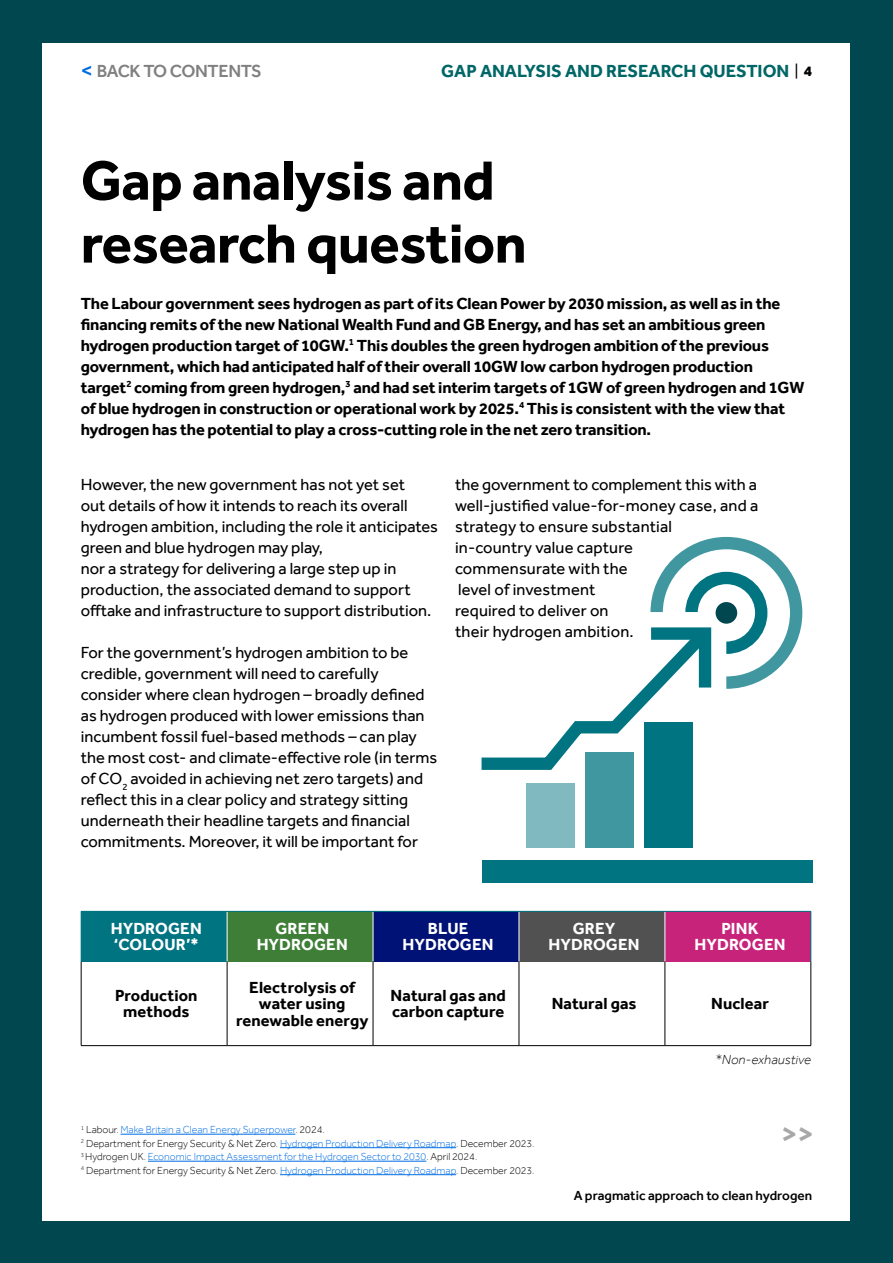
<style>
.page{position:relative;width:893px;height:1263px;background:#004750}
.page>*{position:absolute;margin:0;border:0;box-sizing:border-box;transform-origin:0 0}
.t1{font:700 57px/63px "Effra";letter-spacing:-.01em;color:#000}
.t2{font:700 30px "Effra";color:#a8a8a8}
.t3{font:700 18px "Effra";color:#066}
.t4{font:500 18px "Effra";letter-spacing:-.02em;color:#808080}
.t5{font:16.5px/21px "Effra";color:#000}
.t6{font:700 16.5px/21px "Effra";letter-spacing:-.01em;color:#000}
.t7{font:700 16.5px/16.5px "Effra";letter-spacing:.01em;color:#fff;text-align:center}
.t8{font:500 13.5px "Effra";color:#000}
.t9{font:italic 300 13.5px "Effra";letter-spacing:.01em;color:#000}
.t10{font:300 10.5px/13.5px "Effra";color:#006de3}
.s1{font-family:"Arial";font-weight:700;font-style:italic;color:#006de3}
.s2{font-weight:400;font-size:15px;color:#000}
.s3{font-weight:800;font-size:15px;color:#000}
.s4{color:#000}
</style>
<div class="page">
<div style="left:43px;top:43px;width:807px;height:1177px;background:#fff"></div>
<hr style="left:121px;top:1134px;width:174px;height:1px;background:#006de3">
<hr style="left:280px;top:1147px;width:176px;height:1px;background:#006de3">
<hr style="left:148px;top:1161px;width:278px;height:1px;background:#006de3">
<hr style="left:280px;top:1174px;width:176px;height:1px;background:#006de3">
<div style="left:81px;top:911px;width:146px;height:50px;background:#007481"></div>
<div style="left:227px;top:911px;width:146px;height:50px;background:#3f7e37"></div>
<div style="left:373px;top:911px;width:146px;height:50px;background:#001276"></div>
<div style="left:519px;top:911px;width:146px;height:50px;background:#515151"></div>
<div style="left:665px;top:911px;width:146px;height:50px;background:#c7237a"></div>
<hr style="left:227px;top:912px;width:1px;height:49px;background:#fff">
<hr style="left:373px;top:912px;width:1px;height:49px;background:#fff">
<hr style="left:519px;top:912px;width:1px;height:49px;background:#fff">
<hr style="left:664px;top:912px;width:1px;height:49px;background:#fff">
<hr style="left:227px;top:961px;width:1px;height:84px;background:#000">
<hr style="left:373px;top:961px;width:1px;height:84px;background:#000">
<hr style="left:519px;top:961px;width:1px;height:84px;background:#000">
<hr style="left:664px;top:961px;width:1px;height:84px;background:#000">
<hr style="left:81px;top:961px;width:1px;height:84px;background:#000">
<hr style="left:811px;top:961px;width:1px;height:84px;background:#000">
<hr style="left:81px;top:1045px;width:146px;height:1px;background:#000">
<hr style="left:227px;top:1045px;width:146px;height:1px;background:#000">
<hr style="left:373px;top:1045px;width:146px;height:1px;background:#000">
<hr style="left:519px;top:1045px;width:146px;height:1px;background:#000">
<hr style="left:665px;top:1045px;width:146px;height:1px;background:#000">
<hr style="left:227px;top:911px;width:146px;height:1px;background:#007481">
<hr style="left:373px;top:911px;width:146px;height:1px;background:#007481">
<hr style="left:519px;top:911px;width:146px;height:1px;background:#007481">
<hr style="left:665px;top:911px;width:146px;height:1px;background:#007481">
<hr style="left:810px;top:912px;width:1px;height:49px;background:#007481">
<div style="left:483px;top:861px;width:330px;height:22px;background:#007481"></div>
<div style="left:526px;top:783px;width:48px;height:65px;background:#80b9c0"></div>
<div style="left:585px;top:752px;width:48px;height:96px;background:#4097a0"></div>
<div style="left:645px;top:722px;width:48px;height:126px;background:#007481"></div>
<svg style="left:481px;top:536px;width:322px;height:240px"></svg>
<p class="t4" style="left:81px;top:60px;width:183px"><span class="s1">&lt;</span> BACK TO CONTENTS</p>
<p class="t3" style="left:441px;top:61px;width:372px">GAP ANALYSIS AND RESEARCH QUESTION <span class="s2">|</span> <span class="s3">4</span></p>
<h1 class="t1" style="left:81px;top:148px;width:447px">Gap analysis and research question</h1>
<p class="t6" style="left:81px;top:292px;width:725px">The Labour government sees hydrogen as part of its Clean Power by 2030 mission, as well as in the financing remits of the new National Wealth Fund and GB Energy, and has set an ambitious green hydrogen production target of 10GW.<sup>1</sup> This doubles the green hydrogen ambition of the previous government, which had anticipated half of their overall 10GW low carbon hydrogen production target<sup>2</sup> coming from green hydrogen,<sup>3</sup> and had set interim targets of 1GW of green hydrogen and 1GW of blue hydrogen in construction or operational work by 2025.<sup>4</sup> This is consistent with the view that hydrogen has the potential to play a cross-cutting role in the net zero transition.</p>
<p class="t5" style="left:81px;top:474px;width:359px">However, the new government has not yet set<br>out details of how it intends to reach its overall hydrogen ambition, including the role it anticipates green and blue hydrogen may play,<br>nor a strategy for delivering a large step up in production, the associated demand to support offtake and infrastructure to support distribution.</p>
<p class="t5" style="left:81px;top:642px;width:358px">For the government’s hydrogen ambition to be credible, government will need to carefully consider where clean hydrogen – broadly defined as hydrogen produced with lower emissions than incumbent fossil fuel-based methods – can play the most cost- and climate-effective role (in terms of CO<sub>2</sub> avoided in achieving net zero targets) and reflect this in a clear policy and strategy sitting underneath their headline targets and financial commitments. Moreover, it will be important for</p>
<p class="t5" style="left:455px;top:474px;width:305px">the government to complement this with a well-justified value-for-money case, and a strategy to ensure substantial<br>in-country value capture<br>commensurate with the<br>level of investment<br>required to deliver on<br>their hydrogen ambition.</p>
<p class="t7" style="left:111px;top:920px;width:93px;text-align:left">HYDROGEN ‘COLOUR’*</p>
<p class="t7" style="left:257px;top:920px;width:93px">GREEN<br>HYDROGEN</p>
<p class="t7" style="left:403px;top:920px;width:93px">BLUE<br>HYDROGEN</p>
<p class="t7" style="left:548px;top:920px;width:93px">GREY<br>HYDROGEN</p>
<p class="t7" style="left:694px;top:920px;width:93px">PINK<br>HYDROGEN</p>
<p class="t6" style="left:115px;top:987px;width:84px;line-height:16.5px;text-align:center">Production methods</p>
<p class="t6" style="left:236px;top:979px;width:134px;line-height:16.5px;text-align:center">Electrolysis of water using renewable energy</p>
<p class="t6" style="left:391px;top:987px;width:117px;line-height:16.5px">Natural gas and carbon capture</p>
<p class="t6" style="left:552px;top:993px;width:86px">Natural gas</p>
<p class="t6" style="left:711px;top:993px;width:59px">Nuclear</p>
<p class="t9" style="left:715px;top:1052px;width:97px">*Non-exhaustive</p>
<p class="t10" style="left:81px;top:1123px;width:455px"><sup>1</sup> <span class="s4">Labour.</span> Make Britain a Clean Energy Superpower<span class="s4">. 2024.<br></span><sup>2</sup> <span class="s4">Department for Energy Security &amp; Net Zero.</span> Hydrogen Production Delivery Roadmap<span class="s4">. December 2023.<br></span><sup>3</sup> <span class="s4">Hydrogen UK.</span> Economic Impact Assessment for the Hydrogen Sector to 2030<span class="s4">. April 2024.<br></span><sup>4</sup> <span class="s4">Department for Energy Security &amp; Net Zero.</span> Hydrogen Production Delivery Roadmap<span class="s4">. December 2023.</span></p>
<h2 class="t2" style="left:781px;top:1116px;width:34px">&gt;&gt;</h2>
<p class="t8" style="left:574px;top:1188px;width:240px">A pragmatic approach to clean hydrogen</p>
</div>
